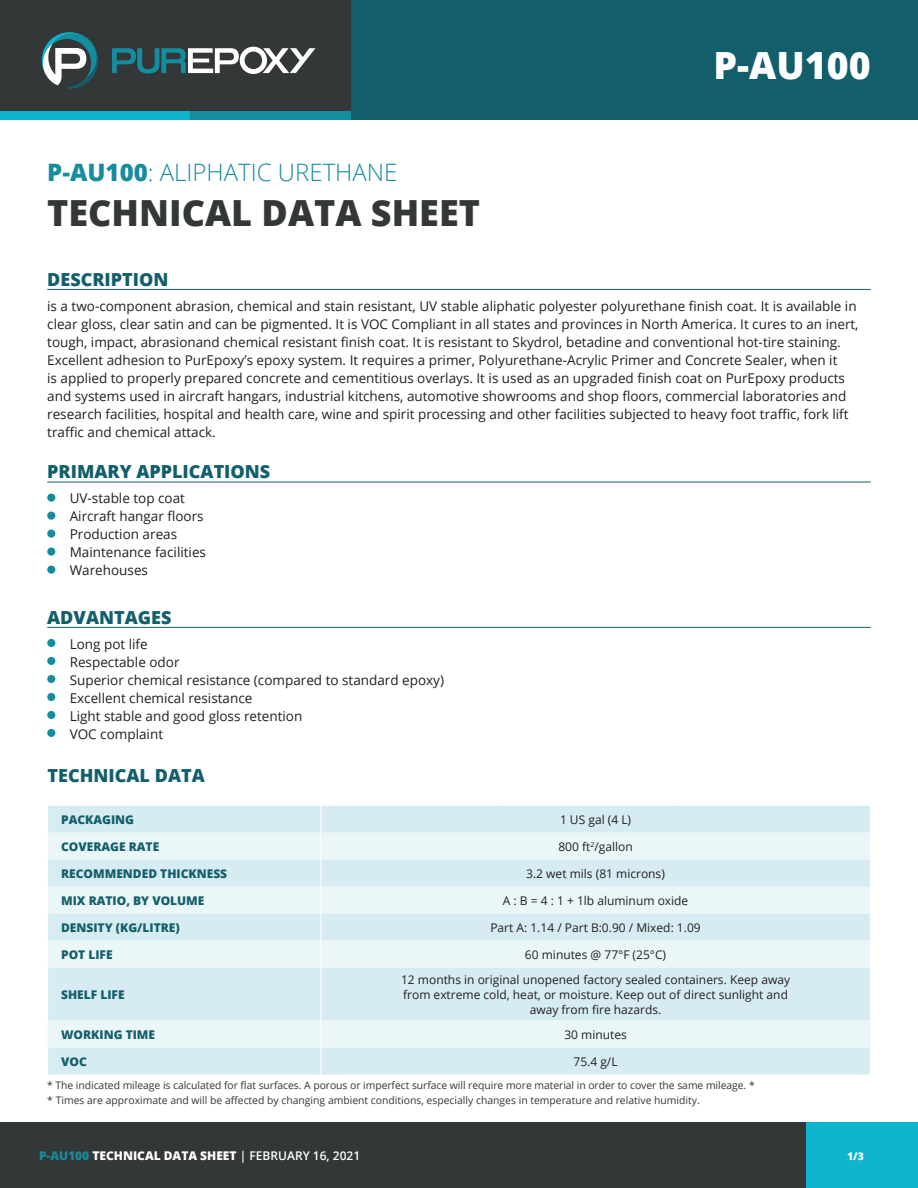
<style>
.page{position:relative;width:918px;height:1188px;background:#fff}
.page>*{position:absolute;margin:0;border:0;box-sizing:border-box;transform-origin:0 0}
.t1{font:800 37.5px "Open Sans";color:#fff}
.t2{font:800 36px "Open Sans";color:#343737}
.t3{font:300 24px "Open Sans";color:#168d9f}
.INTRO-Titre{font:800 18px "Open Sans";color:#125f6b}
.Tabs_main_title{font:800 18px "Open Sans";color:#125f6b}
.Normal_texte{font:13.5px/18px "Open Sans";color:#231f20}
.Normal_texte-2{font:12px/15px "Open Sans";color:#231f20;text-align:center}
.Tabs_titles{font:800 12px "Open Sans";color:#125f6b}
.t4{font:800 12px "Open Sans";color:#fff}
.t5{font:800 10.5px "Open Sans";color:#fff}
.Normal_texte-3{font:10.35px "Open Sans";letter-spacing:-.005em;color:#343737}
.s1{font-weight:800}
.s2{color:#168d9f}
.s3{font-weight:600}
</style>
<div class="page">
<div style="left:0;top:0;width:351px;height:111px;background:#343737"></div>
<div style="left:0;top:111px;width:190px;height:9px;background:#0db4cc"></div>
<div style="left:190px;top:111px;width:161px;height:9px;background:#168d9f"></div>
<div style="left:351px;top:0;width:567px;height:120px;background:#125f6b"></div>
<svg style="left:41px;top:32px;width:57px;height:56px"></svg>
<svg style="left:112px;top:47px;width:203px;height:27px"></svg>
<div style="left:805px;top:1122px;width:113px;height:66px;background:#0db4cc"></div>
<div style="left:84px;top:1122px;width:722px;height:66px;background:#343737"></div>
<div style="left:0;top:1122px;width:113px;height:66px;background:#343737"></div>
<hr style="left:47px;top:289px;width:824px;height:1px;background:#125f6b">
<hr style="left:47px;top:482px;width:824px;height:1px;background:#125f6b">
<hr style="left:47px;top:627px;width:824px;height:1px;background:#125f6b">
<div style="left:47px;top:494px;width:8px;height:8px;background:#168d9f;border-radius:50%"></div>
<div style="left:47px;top:512px;width:8px;height:8px;background:#168d9f;border-radius:50%"></div>
<div style="left:47px;top:530px;width:8px;height:8px;background:#168d9f;border-radius:50%"></div>
<div style="left:47px;top:548px;width:8px;height:8px;background:#168d9f;border-radius:50%"></div>
<div style="left:47px;top:566px;width:8px;height:8px;background:#168d9f;border-radius:50%"></div>
<div style="left:47px;top:639px;width:8px;height:8px;background:#168d9f;border-radius:50%"></div>
<div style="left:47px;top:657px;width:8px;height:8px;background:#168d9f;border-radius:50%"></div>
<div style="left:47px;top:675px;width:8px;height:8px;background:#168d9f;border-radius:50%"></div>
<div style="left:47px;top:693px;width:8px;height:8px;background:#168d9f;border-radius:50%"></div>
<div style="left:47px;top:711px;width:8px;height:8px;background:#168d9f;border-radius:50%"></div>
<div style="left:47px;top:729px;width:8px;height:8px;background:#168d9f;border-radius:50%"></div>
<div style="left:48px;top:1047px;width:822px;height:27px;background:#d6ecf2"></div>
<svg style="left:48px;top:968px;width:822px;height:79px;background:#dceff4"></svg>
<svg style="left:48px;top:806px;width:822px;height:162px;background:#e0f1f5"></svg>
<hr style="left:320px;top:968px;width:1px;height:52px;background:#fff">
<svg style="left:320px;top:1020px;width:1px;height:54px"></svg>
<p class="t3" style="left:47px;top:156px;width:352px"><span class="s1">P-AU100</span>: ALIPHATIC URETHANE</p>
<p class="t2" style="left:47px;top:185px;width:434px">TECHNICAL DATA SHEET</p>
<h1 class="t1" style="left:714px;top:37px;width:159px">P-AU100</h1>
<p class="INTRO-Titre" style="left:47px;top:266px;width:123px">DESCRIPTION</p>
<p class="Normal_texte" style="left:47px;top:296px;width:813px">is a two-component abrasion, chemical and stain resistant, UV stable aliphatic polyester polyurethane finish coat. It is available in clear gloss, clear satin and can be pigmented. It is VOC Compliant in all states and provinces in North America. It cures to an inert, tough, impact, abrasionand chemical resistant finish coat. It is resistant to Skydrol, betadine and conventional hot-tire staining.<br>Excellent adhesion to PurEpoxy’s epoxy system. It requires a primer, Polyurethane-Acrylic Primer and Concrete Sealer, when it<br>is applied to properly prepared concrete and cementitious overlays. It is used as an upgraded finish coat on PurEpoxy products and systems used in aircraft hangars, industrial kitchens, automotive showrooms and shop floors, commercial laboratories and research facilities, hospital and health care, wine and spirit processing and other facilities subjected to heavy foot traffic, fork lift traffic and chemical attack.</p>
<p class="INTRO-Titre" style="left:47px;top:458px;width:225px">PRIMARY APPLICATIONS</p>
<p class="Normal_texte" style="left:70px;top:489px;width:138px">UV-stable top coat<br>Aircraft hangar floors<br>Production areas<br>Maintenance facilities<br>Warehouses</p>
<p class="INTRO-Titre" style="left:47px;top:604px;width:126px">ADVANTAGES</p>
<p class="Normal_texte" style="left:70px;top:634px;width:376px">Long pot life<br>Respectable odor<br>Superior chemical resistance (compared to standard epoxy)<br>Excellent chemical resistance<br>Light stable and good gloss retention<br>VOC complaint</p>
<p class="Tabs_main_title" style="left:48px;top:762px;width:159px">TECHNICAL DATA</p>
<p class="Tabs_titles" style="left:61px;top:810px;width:74px">PACKAGING</p>
<p class="Normal_texte-2" style="left:560px;top:812px;width:73px">1 US gal (4 L)</p>
<p class="Tabs_titles" style="left:61px;top:837px;width:100px">COVERAGE RATE</p>
<p class="Normal_texte-2" style="left:558px;top:839px;width:76px">800 ft<sup>2</sup>/gallon</p>
<p class="Tabs_titles" style="left:61px;top:864px;width:168px">RECOMMENDED THICKNESS</p>
<p class="Normal_texte-2" style="left:526px;top:866px;width:140px">3.2 wet mils (81 microns)</p>
<p class="Tabs_titles" style="left:61px;top:891px;width:145px">MIX RATIO, BY VOLUME</p>
<p class="Normal_texte-2" style="left:503px;top:893px;width:187px">A : B = 4 : 1 + 1lb aluminum oxide</p>
<p class="Tabs_titles" style="left:61px;top:918px;width:120px">DENSITY (KG/LITRE)</p>
<p class="Normal_texte-2" style="left:490px;top:920px;width:212px">Part A: 1.14 / Part B:0.90 / Mixed: 1.09</p>
<p class="Tabs_titles" style="left:61px;top:945px;width:53px">POT LIFE</p>
<p class="Normal_texte-2" style="left:525px;top:947px;width:143px">60 minutes @ 77°F (25°C)</p>
<p class="Tabs_titles" style="left:61px;top:985px;width:65px">SHELF LIFE</p>
<p class="Normal_texte-2" style="left:401px;top:972px;width:390px">12 months in original unopened factory sealed containers. Keep away from extreme cold, heat, or moisture. Keep out of direct sunlight and away from fire hazards.</p>
<p class="Tabs_titles" style="left:61px;top:1025px;width:96px">WORKING TIME</p>
<p class="Normal_texte-2" style="left:564px;top:1026px;width:64px">30 minutes</p>
<p class="Tabs_titles" style="left:61px;top:1052px;width:27px">VOC</p>
<p class="Normal_texte-2" style="left:574px;top:1053px;width:46px">75.4 g/L</p>
<p class="Normal_texte-3" style="left:47px;top:1078px;width:709px">* The indicated mileage is calculated for flat surfaces. A porous or imperfect surface will require more material in order to cover the same mileage. *</p>
<p class="Normal_texte-3" style="left:47px;top:1093px;width:654px">* Times are approximate and will be affected by changing ambient conditions, especially changes in temperature and relative humidity.</p>
<p class="t4" style="left:39px;top:1147px;width:323px"><span class="s2">P-AU100</span> TECHNICAL DATA SHEET <span class="s3">| FEBRUARY 16, 2021</span></p>
<p class="t5" style="left:847px;top:1148px;width:18px">1/3</p>
</div>
